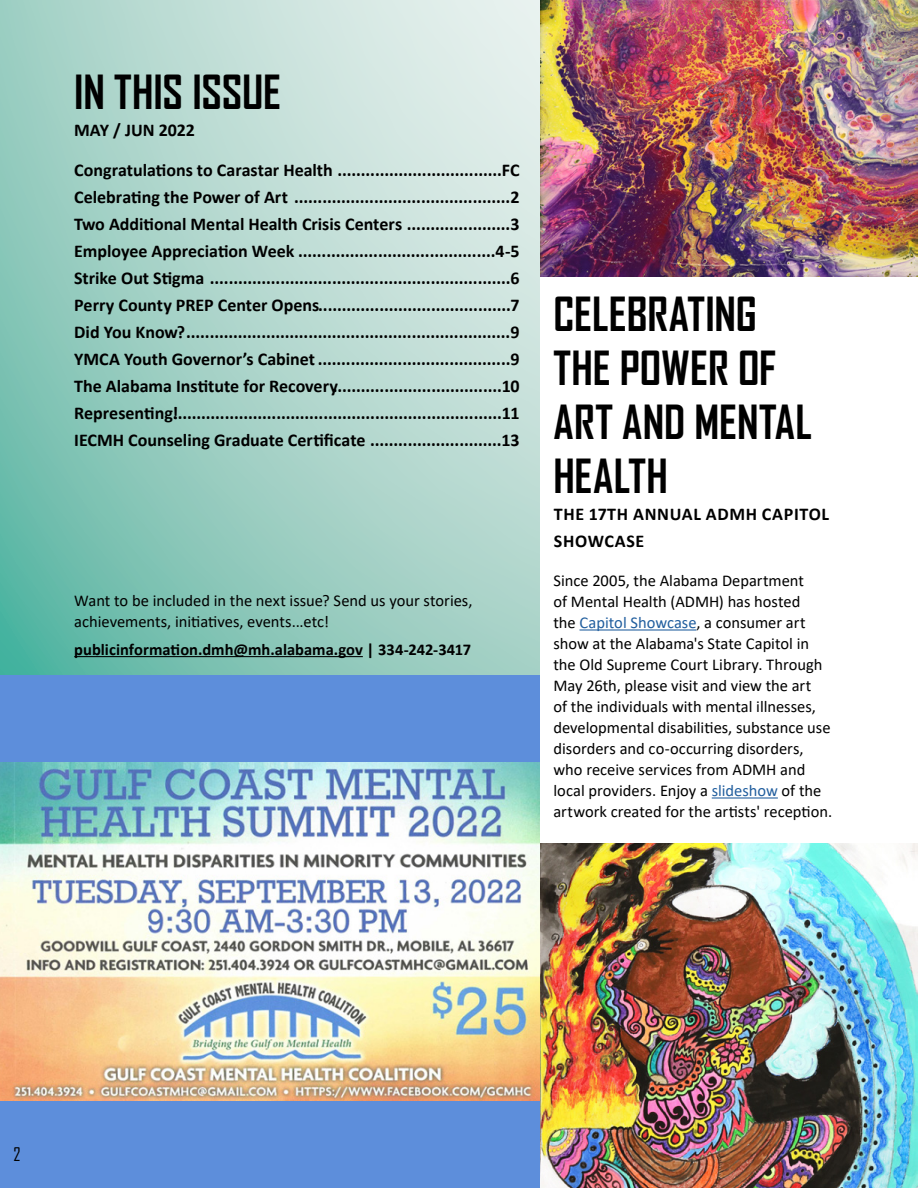
<style>
.page{position:relative;width:918px;height:1188px;background:#fff}
.page>*{position:absolute;margin:0;border:0;box-sizing:border-box;transform-origin:0 0}
.t1{font:700 45px/54px "Agency FB";color:#000}
.t2{font:700 18px/27px "Calibri";color:#000;text-align:right}
.t3{font:700 18px/27px "Calibri";letter-spacing:.04em;color:#000}
.t4{font:18px "Agency FB";color:#000}
.t5{font:16.5px/21px "Calibri";color:#000}
.t6{font:700 16.5px "Calibri";color:#000}
.s1{color:#215e9e}
</style>
<div class="page">
<svg style="left:0;top:0;width:540px;height:675px;background:#aad4ca"></svg>
<div style="left:0;top:675px;width:540px;height:513px;background:#5d8edb"></div>
<img style="left:0;top:763px;width:540px;height:337px">
<hr style="left:74px;top:656px;width:289px;height:1px;background:#000">
<hr style="left:580px;top:629px;width:116px;height:2px;background:#215e9e">
<hr style="left:712px;top:797px;width:66px;height:2px;background:#215e9e">
<img style="left:540px;top:0;width:378px;height:277px">
<img style="left:540px;top:844px;width:378px;height:344px">
<h1 class="t1" style="left:74px;top:64px;width:208px">IN THIS ISSUE</h1>
<p class="t2" style="left:74px;top:116px;width:122px">MAY / JUN 2022</p>
<p class="t2" style="left:74px;top:156px;width:447px">Congratulations to Carastar Health ...................................FC Celebrating the Power of Art ..............................................2<br>Two Additional Mental Health Crisis Centers ......................3<br>Employee Appreciation Week ..........................................4-5<br>Strike Out Stigma ................................................................6<br>Perry County PREP Center Opens.........................................7<br>Did You Know?.....................................................................9<br>YMCA Youth Governor’s Cabinet.........................................9 ....................................10 ......................................................................11<br>IECMH Counseling Graduate Certificate ............................13</p>
<p class="t2" style="left:74px;top:372px;width:265px;text-align:left">The Alabama Institute for Recovery<br>Representing!</p>
<p class="t5" style="left:74px;top:590px;width:400px">Want to be included in the next issue? Send us your stories, achievements, initiatives, events...etc!</p>
<p class="t6" style="left:74px;top:638px;width:398px">publicinformation.dmh@mh.alabama.gov | 334-242-3417</p>
<h1 class="t1" style="left:554px;top:286px;width:260px">CELEBRATING<br>THE POWER OF<br>ART AND MENTAL<br>HEALTH</h1>
<p class="t3" style="left:554px;top:501px;width:277px">THE 17TH ANNUAL ADMH CAPITOL<br>SHOWCASE</p>
<p class="t5" style="left:554px;top:570px;width:280px">Since 2005, the Alabama Department<br>of Mental Health (ADMH) has hosted<br>the <span class="s1">Capitol Showcase</span>, a consumer art show at the Alabama's State Capitol in the Old Supreme Court Library. Through May 26th, please visit and view the art<br>of the individuals with mental illnesses, developmental disabilities, substance use disorders and co-occurring disorders, who receive services from ADMH and local providers. Enjoy a <span class="s1">slideshow</span> of the artwork created for the artists' reception.</p>
<p class="t4" style="left:14px;top:1144px;width:9px">2</p>
</div>
